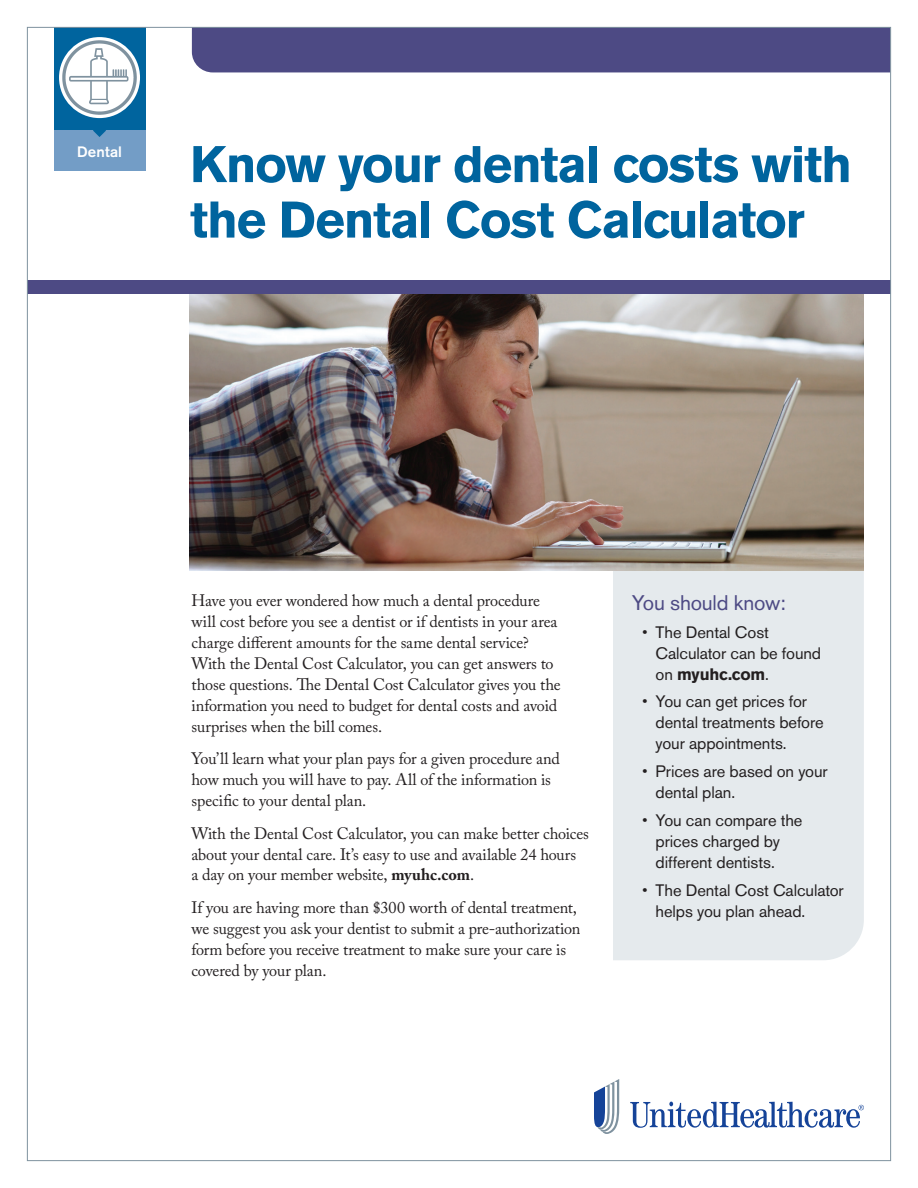
<style>
.page{position:relative;width:918px;height:1188px;background:#fff}
.page>*{position:absolute;margin:0;border:0;box-sizing:border-box;transform-origin:0 0}
.t1{font:700 51px/55.5px "Akzidenz Grotesk BE";letter-spacing:-.025em;color:#00649e}
.t2{font:21px "Akzidenz Grotesk BE";letter-spacing:-.015em;color:#4d4a84}
.t3{font:16.5px/21px "Adobe Caslon Pro";letter-spacing:-.01em;color:#231f20}
.t4{font:16.5px/21px "Akzidenz Grotesk BE";letter-spacing:-.005em;color:#231f20}
.t5{font:500 15px "Akzidenz Grotesk BE";letter-spacing:.01em;color:#fff}
.s1{font-weight:700}
.s2{font-family:"Adobe Caslon Pro"}
</style>
<div class="page">
<div style="left:613px;top:570px;width:251px;height:390px;background:#e5eaed"></div>
<img style="left:190px;top:293px;width:674px;height:277px">
<div style="left:192px;top:29px;width:697px;height:43px;background:#4d4a84"></div>
<div style="left:54px;top:27px;width:91px;height:109px;background:#00649e"></div>
<div style="left:54px;top:130px;width:91px;height:41px;background:#739dc6"></div>
<div style="left:59px;top:37px;width:81px;height:81px;background:#fff;border-radius:50%"></div>
<svg style="left:93px;top:130px;width:13px;height:7px"></svg>
<svg style="left:630px;top:1102px;width:234px;height:26px"></svg>
<svg style="left:594px;top:1079px;width:25px;height:55px"></svg>
<div style="left:28px;top:280px;width:863px;height:13px;background:#4d4a84"></div>
<img style="left:62px;top:40px;width:75px;height:75px">
<p class="t5" style="left:77px;top:142px;width:46px">Dental</p>
<h1 class="t1" style="left:190px;top:137px;width:664px">Know your dental costs with the Dental Cost Calculator</h1>
<p class="t3" style="left:191px;top:590px;width:371px">Have you ever wondered how much a dental procedure will cost before you see a dentist or if dentists in your area charge different amounts for the same dental service?<br>With the Dental Cost Calculator, you can get answers to those questions. The Dental Cost Calculator gives you the information you need to budget for dental costs and avoid surprises when the bill comes.</p>
<p class="t3" style="left:191px;top:748px;width:370px">You’ll learn what your plan pays for a given procedure and how much you will have to pay. All of the information is specific to your dental plan.</p>
<p class="t3" style="left:191px;top:822px;width:399px">With the Dental Cost Calculator, you can make better choices about your dental care. It’s easy to use and available 24 hours<br>a day on your member website, <span class="s1">myuhc.com</span>.</p>
<p class="t3" style="left:191px;top:896px;width:390px">If you are having more than $300 worth of dental treatment, we suggest you ask your dentist to submit a pre-authorization form before you receive treatment to make sure your care is covered by your plan.</p>
<p class="t2" style="left:632px;top:590px;width:156px">You should know:</p>
<p class="t4" style="left:656px;top:621px;width:167px;text-indent:-13px"><span class="s2">•</span> The Dental Cost<br>Calculator can be found on <span class="s1">myuhc.com</span>.</p>
<p class="t4" style="left:656px;top:691px;width:170px;text-indent:-13px"><span class="s2">•</span> You can get prices for dental treatments before your appointments.</p>
<p class="t4" style="left:656px;top:761px;width:174px;text-indent:-13px"><span class="s2">•</span> Prices are based on your dental plan.</p>
<p class="t4" style="left:656px;top:810px;width:148px;text-indent:-13px"><span class="s2">•</span> You can compare the prices charged by different dentists.</p>
<p class="t4" style="left:656px;top:880px;width:190px;text-indent:-13px"><span class="s2">•</span> The Dental Cost Calculator helps you plan ahead.</p>
</div>
